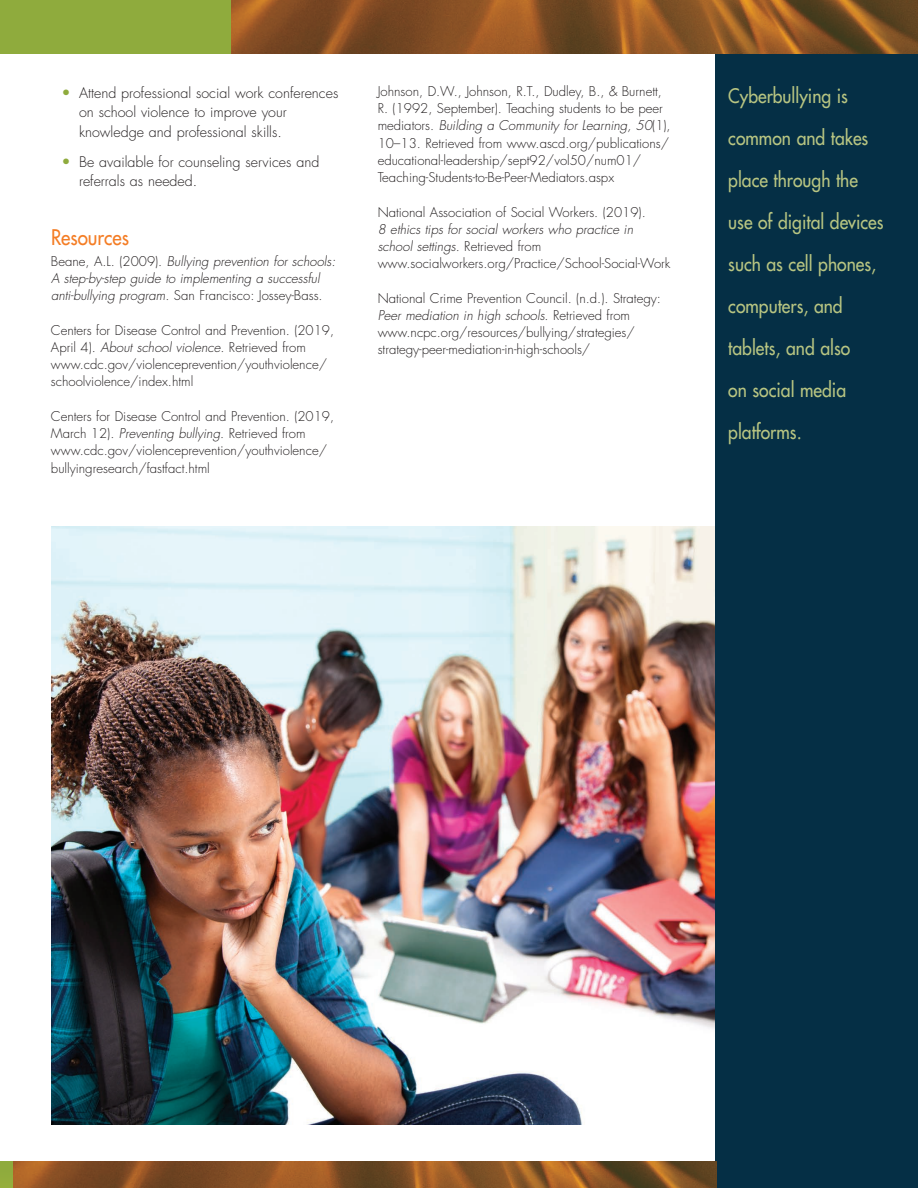
<style>
.page{position:relative;width:918px;height:1188px;background:#fff}
.page>*{position:absolute;margin:0;border:0;box-sizing:border-box;transform-origin:0 0}
.t1{font:21px "Futura";color:#f47d25;scale:.9 1}
.t2{font:19.5px/42px "Futura";color:#b8c582;scale:.9 1}
.t3{font:300 14.25px/19.5px "Futura";color:#231f20}
.t4{font:300 13.2px/17.2px "Futura";color:#231f20}
.t5{font:italic 300 13.2px/17.2px "Futura";color:#231f20}
.s1{font-size:15px;color:#8fab3d}
.s2{font-style:normal}
.s3{font-style:italic}
</style>
<div class="page">
<img style="left:51px;top:526px;width:665px;height:599px">
<div style="left:0;top:0;width:231px;height:54px;background:#8fab3d"></div>
<div style="left:0;top:1161px;width:14px;height:27px;background:#90ac3d"></div>
<div style="left:716px;top:14px;width:202px;height:1174px;background:#052f45"></div>
<img style="left:231px;top:0;width:687px;height:54px">
<img style="left:14px;top:1161px;width:703px;height:27px">
<p class="t3" style="left:79px;top:83px;width:261px;text-indent:-18px"><span class="s1">•</span> Attend professional social work conferences on school violence to improve your knowledge and professional skills.</p>
<p class="t3" style="left:79px;top:152px;width:242px;text-indent:-18px"><span class="s1">•</span> Be available for counseling services and referrals as needed.</p>
<h1 class="t1" style="left:51px;top:223px;width:88px">Resources</h1>
<p class="t5" style="left:51px;top:252px;width:289px"><span class="s2">B ea n e , A . L . ( 2 0 0 9 ) .</span> Bullying prevention for schools:<br>A step-by-step guide to implementing a successful anti-bullying program<span class="s2">. San Francisco: Jossey-Bass.</span></p>
<p class="t4" style="left:51px;top:321px;width:285px">Centers for Disease Control and Prevention. (2019, April 4). <span class="s3">About school violence</span>. Retrieved from www.cdc.gov/violenceprevention/youthviolence/ schoolviolence/index.html</p>
<p class="t4" style="left:51px;top:408px;width:285px">Centers for Disease Control and Prevention. (2019, March 12). <span class="s3">Preventing bullying</span>. Retrieved from www.cdc.gov/violenceprevention/youthviolence/ bullyingresearch/fastfact.html</p>
<p class="t4" style="left:378px;top:83px;width:295px">Johnson, D.W., Johnson, R.T., Dudley, B., &amp; Burnett, R. (1992, September). Teaching students to be peer m ed i a to rs . <span class="s3">Building a Community for Learning, 50</span>( 1 ) , 10–13. Retrieved from www.ascd.org/publications/ educational-leadership/sept92/vol50/num01/ Teaching-Students-to-Be-Peer-Mediators.aspx</p>
<p class="t4" style="left:378px;top:203px;width:270px">National Association of Social Workers. (2019).</p>
<p class="t4" style="left:378px;top:221px;width:294px"><span class="s3">8 ethics tips for social workers who practice in school settings</span>. Ret r i eved f ro m www.socialworkers.org/Practice/School-Social-Work</p>
<p class="t4" style="left:378px;top:289px;width:285px">National Crime Prevention Council. (n.d.). Strategy:<br><span class="s3">Peer mediation in high schools</span>. R et r i eved f ro m www.ncpc.org/resources/bullying/strategies/ strategy-peer-mediation-in-high-schools/</p>
<h2 class="t2" style="left:728px;top:75px;width:174px">Cyberbullying is common and takes place through the use of digital devices such as cell phones, computers, and tablets, and also<br>on social media platforms.</h2>
</div>
